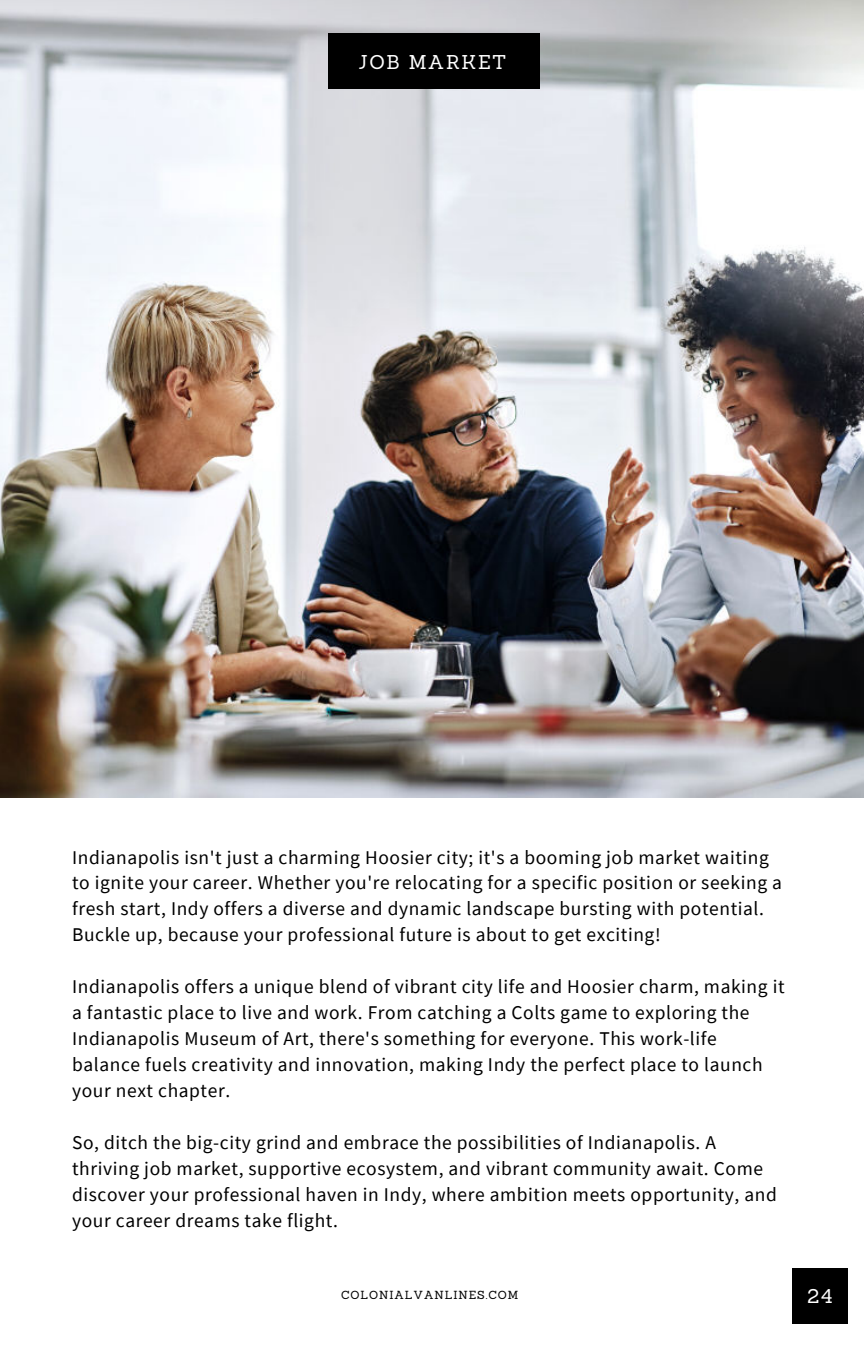
<style>
.page{position:relative;width:864px;height:1350px;background:#fff}
.page>*{position:absolute;margin:0;border:0;box-sizing:border-box;transform-origin:0 0}
.t1{font:19.35px/25.9px "Source Sans Pro";letter-spacing:.03em;color:#000}
.t2{font:19.35px "Sanchez";letter-spacing:.08em;color:#fff}
.t3{font:11.47px "Sanchez";letter-spacing:.08em;color:#000}
</style>
<div class="page">
<img style="left:0;top:0;width:864px;height:797px">
<div style="left:328px;top:34px;width:211px;height:55px;background:#000"></div>
<div style="left:792px;top:1268px;width:56px;height:56px;background:#000"></div>
<p class="t2" style="left:358px;top:50px;width:149px">JOB MARKET</p>
<p class="t1" style="left:72px;top:844px;width:711px">Indianapolis isn't just a charming Hoosier city; it's a booming job market waiting to ignite your career. Whether you're relocating for a specific position or seeking a fresh start, Indy offers a diverse and dynamic landscape bursting with potential.<br>Buckle up, because your professional future is about to get exciting!</p>
<p class="t1" style="left:72px;top:974px;width:714px">Indianapolis offers a unique blend of vibrant city life and Hoosier charm, making it a fantastic place to live and work. From catching a Colts game to exploring the Indianapolis Museum of Art, there's something for everyone. This work-life balance fuels creativity and innovation, making Indy the perfect place to launch your next chapter.</p>
<p class="t1" style="left:72px;top:1129px;width:706px">So, ditch the big-city grind and embrace the possibilities of Indianapolis. A thriving job market, supportive ecosystem, and vibrant community await. Come discover your professional haven in Indy, where ambition meets opportunity, and your career dreams take flight.</p>
<p class="t3" style="left:341px;top:1287px;width:179px">COLONIALVANLINES.COM</p>
<p class="t2" style="left:808px;top:1283px;width:27px">24</p>
</div>
